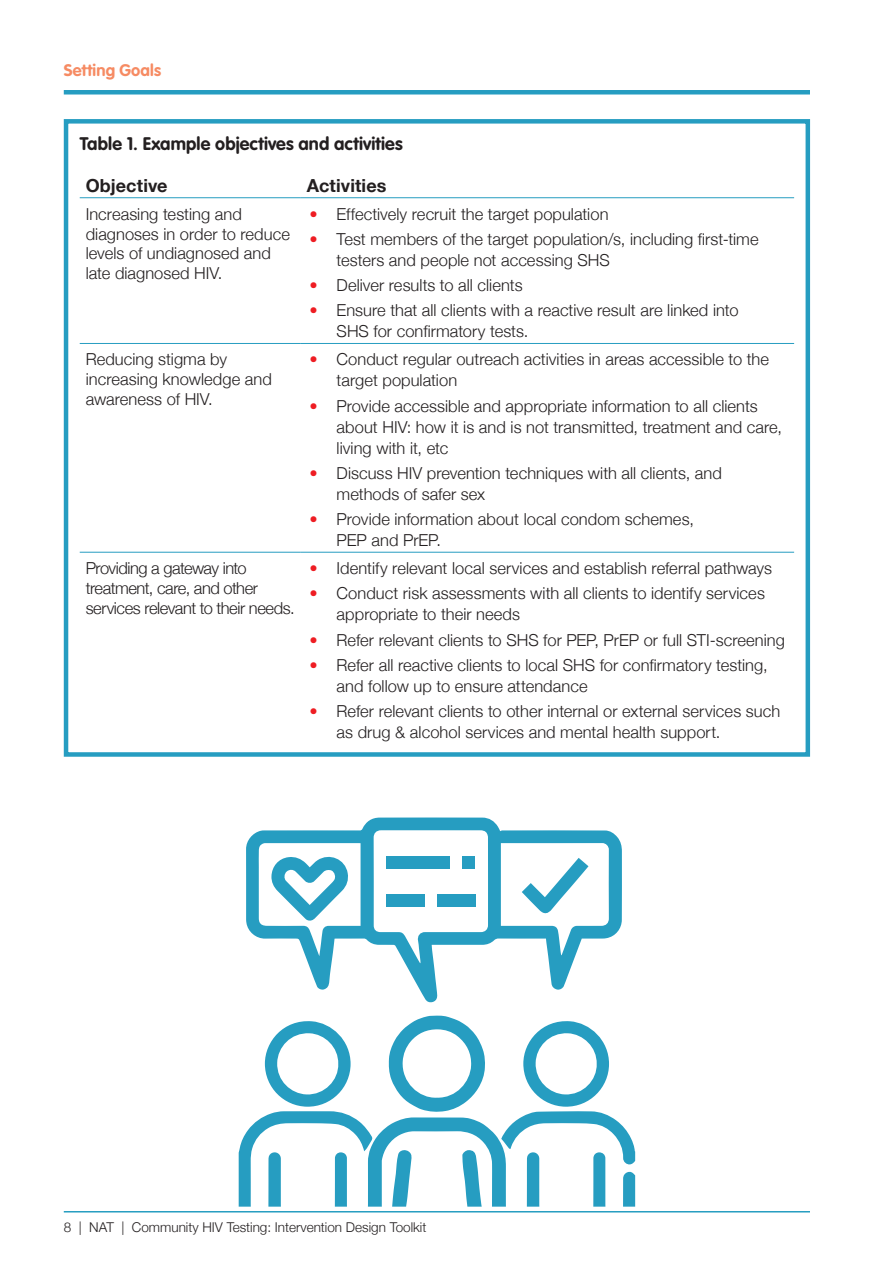
<style>
.page{position:relative;width:893px;height:1263px;background:#fff}
.page>*{position:absolute;margin:0;border:0;box-sizing:border-box;transform-origin:0 0}
.Doc_H2{font:700 18px "VAG Rounded Std";letter-spacing:.005em;color:#231f20}
.Doc_H3{font:700 18px "Helvetica Neue";letter-spacing:.005em;color:#231f20}
.Doc_Para_1{font:300 16.5px/21px "Helvetica Neue";color:#231f20}
.Doc_Para_1-2{font:300 16.5px/19.8px "Helvetica Neue";letter-spacing:-.03em;color:#231f20}
.t1{font:700 16.5px "VAG Rounded Std";letter-spacing:.01em;color:#f68b63}
.t2{font:300 13.5px "Helvetica Neue";color:#231f20}
.s1{color:#ee1d23}
</style>
<div class="page">
<hr style="left:64px;top:1211px;width:829px;height:1px;background:#269dc1">
<div style="left:810px;top:1207px;width:83px;height:23px;background:#fff"></div>
<div style="left:64px;top:90px;width:829px;height:5px;background:#269dc1"></div>
<div style="left:810px;top:78px;width:83px;height:24px;background:#fff"></div>
<div style="left:64px;top:119px;width:746px;height:638px;border:4px solid #269dc1"></div>
<hr style="left:80px;top:197px;width:221px;height:1px;background:#269dc1">
<hr style="left:301px;top:197px;width:493px;height:1px;background:#269dc1">
<hr style="left:80px;top:343px;width:221px;height:1px;background:#269dc1">
<hr style="left:301px;top:343px;width:493px;height:1px;background:#269dc1">
<hr style="left:80px;top:552px;width:221px;height:1px;background:#269dc1">
<hr style="left:301px;top:552px;width:493px;height:1px;background:#269dc1">
<svg style="left:246px;top:817px;width:376px;height:186px"></svg>
<svg style="left:239px;top:1015px;width:396px;height:191px"></svg>
<div style="left:386px;top:856px;width:64px;height:12px;background:#269dc1"></div>
<div style="left:386px;top:894px;width:38px;height:12px;background:#269dc1"></div>
<div style="left:437px;top:894px;width:38px;height:12px;background:#269dc1"></div>
<div style="left:462px;top:856px;width:13px;height:12px;background:#269dc1"></div>
<svg style="left:522px;top:858px;width:66px;height:57px"></svg>
<svg style="left:271px;top:852px;width:78px;height:69px"></svg>
<p class="t1" style="left:64px;top:61px;width:99px">Setting Goals</p>
<p class="Doc_H2" style="left:80px;top:133px;width:324px">Table 1. Example objectives and activities</p>
<p class="Doc_H3" style="left:86px;top:174px;width:83px">Objective</p>
<p class="Doc_H3" style="left:307px;top:174px;width:81px">Activities</p>
<p class="Doc_Para_1" style="left:86px;top:204px;width:206px;line-height:19.8px">Increasing testing and diagnoses in order to reduce levels of undiagnosed and late diagnosed HIV.</p>
<p class="Doc_Para_1" style="left:310px;top:203px;width:300px"><span class="s1">•</span> Effectively recruit the target population</p>
<p class="Doc_Para_1" style="left:337px;top:228px;width:424px;text-indent:-27px"><span class="s1">•</span> Test members of the target population/s, including first-time testers and people not accessing SHS</p>
<p class="Doc_Para_1" style="left:310px;top:274px;width:214px"><span class="s1">•</span> Deliver results to all clients</p>
<p class="Doc_Para_1" style="left:337px;top:300px;width:403px;text-indent:-27px"><span class="s1">•</span> Ensure that all clients with a reactive result are linked into<br>SHS for confirmatory tests.</p>
<p class="Doc_Para_1" style="left:86px;top:349px;width:188px;line-height:19.8px">Reducing stigma by increasing knowledge and awareness of HIV.</p>
<p class="Doc_Para_1" style="left:337px;top:349px;width:434px;text-indent:-27px"><span class="s1">•</span> Conduct regular outreach activities in areas accessible to the target population</p>
<p class="Doc_Para_1" style="left:337px;top:395px;width:447px;text-indent:-27px"><span class="s1">•</span> Provide accessible and appropriate information to all clients about HIV: how it is and is not transmitted, treatment and care, living with it, etc</p>
<p class="Doc_Para_1" style="left:337px;top:462px;width:387px;text-indent:-27px"><span class="s1">•</span> Discuss HIV prevention techniques with all clients, and methods of safer sex</p>
<p class="Doc_Para_1" style="left:337px;top:508px;width:359px;text-indent:-27px"><span class="s1">•</span> Provide information about local condom schemes,<br>PEP and PrEP.</p>
<p class="Doc_Para_1-2" style="left:86px;top:558px;width:210px">Providing a gateway into treatment, care, and other services relevant to their needs.</p>
<p class="Doc_Para_1" style="left:310px;top:557px;width:464px"><span class="s1">•</span> Identify relevant local services and establish referral pathways</p>
<p class="Doc_Para_1" style="left:337px;top:583px;width:430px;text-indent:-27px"><span class="s1">•</span> Conduct risk assessments with all clients to identify services appropriate to their needs</p>
<p class="Doc_Para_1" style="left:310px;top:629px;width:477px"><span class="s1">•</span> Refer relevant clients to SHS for PEP, PrEP or full STI-screening</p>
<p class="Doc_Para_1" style="left:337px;top:654px;width:433px;text-indent:-27px"><span class="s1">•</span> Refer all reactive clients to local SHS for confirmatory testing, and follow up to ensure attendance</p>
<p class="Doc_Para_1" style="left:337px;top:700px;width:445px;text-indent:-27px"><span class="s1">•</span> Refer relevant clients to other internal or external services such as drug &amp; alcohol services and mental health support.</p>
<p class="t2" style="left:64px;top:1219px;width:364px">8 | NAT | Community HIV Testing: Intervention Design Toolkit</p>
</div>
